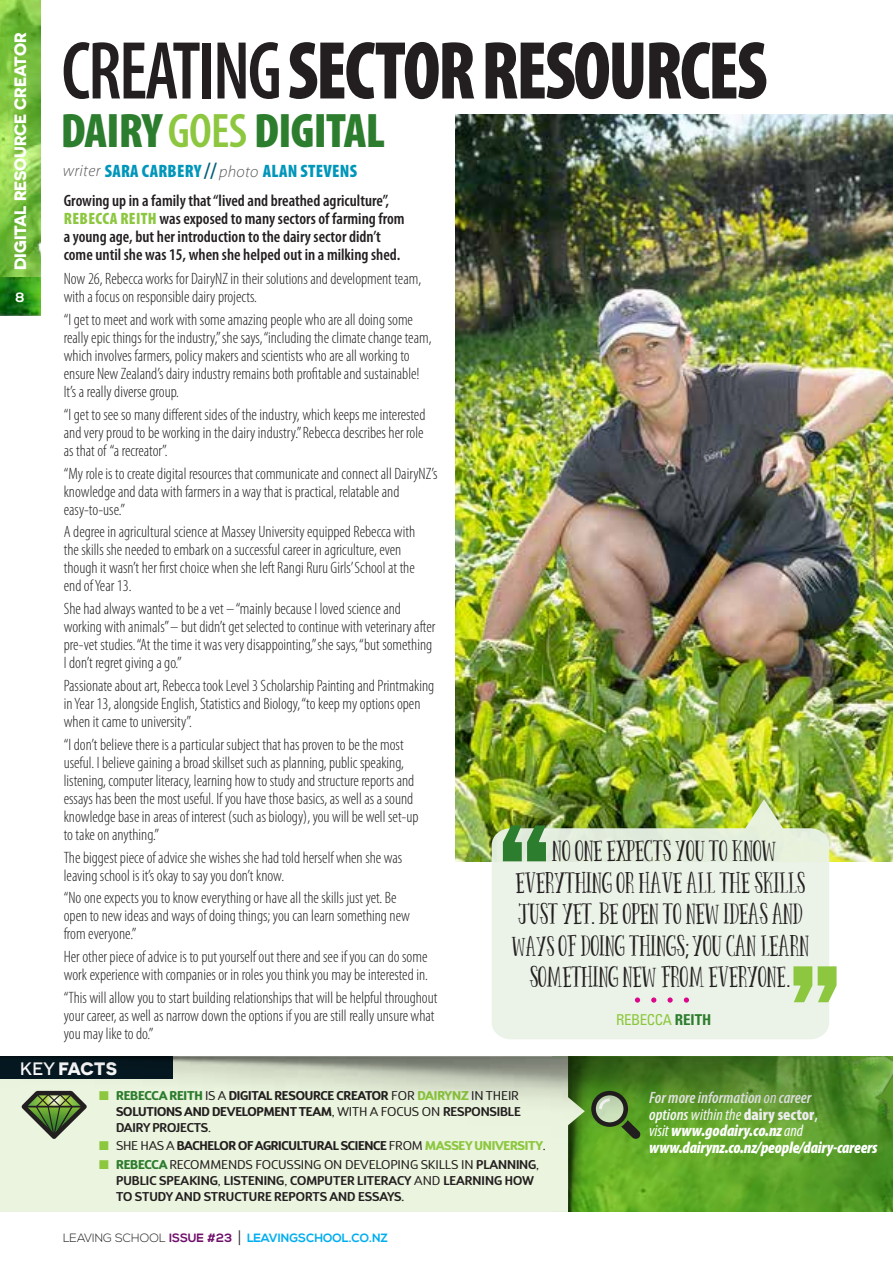
<style>
.page{position:relative;width:893px;height:1263px;background:#fff}
.page>*{position:absolute;margin:0;border:0;box-sizing:border-box;transform-origin:0 0}
.t1{font:900 condensed 82.8px "Myriad Pro";letter-spacing:-.03em;color:#231f20;scale:.9 1}
.t2{font:900 condensed 48.75px "Myriad Pro";letter-spacing:-.015em;color:#2d7d2e}
.t3{font:25.5px/31.5px "Panda Tired Caps";letter-spacing:.005em;color:#231f20;text-align:center}
.t4{font:900 condensed 18px "Myriad Pro";letter-spacing:.015em;color:#0096ba}
.t5{font:700 18px "Novecentosanswide";letter-spacing:-.02em;color:#fff}
.t6{font:300 condensed 16.5px/18px "Myriad Pro";color:#231f20}
.t7{font:600 condensed 16.5px/18px "Myriad Pro";color:#231f20}
.t8{font:italic 900 condensed 16.5px/16.8px "Myriad Pro";letter-spacing:-.01em;color:#fff}
.t9{font:700 16.5px "Novecentosanswide";letter-spacing:-.01em;color:#fff}
.t10{font:condensed 15px "Univers";letter-spacing:-.03em;color:#8dc73f}
.t11{font:700 13.5px "Nexa";color:#fff}
.t12{font:700 12.75px/16.2px "D Sari";letter-spacing:-.015em;color:#231f20}
.t13{font:600 12.75px/16.2px "D Sari";color:#231f20}
.t14{font:700 12px "Nexa";color:#00aeef}
.s1{font-weight:600}
.s2{font-weight:600;color:#8dc73f}
.s3{font-weight:300;font-style:italic;font-stretch:normal;font-size:16.5px;color:#58595b}
.s4{font-weight:600;font-size:22.5px;color:#005d78}
.s5{font-weight:900;color:#8dc73f}
.s6{font-family:"Univers";font-weight:300;font-stretch:condensed;font-size:24px}
.s7{font-size:24px}
.s8{font-weight:700;color:#2d7d2e}
.s9{font-weight:500}
.s10{color:#8dc73f}
.s11{font-weight:800;color:#2d7d2e}
.s12{font-weight:400}
.s13{font-weight:800;color:#8dc73f}
.s14{font-weight:300;color:#231f20}
.s15{color:#6f0f6c}
.s16{font-weight:300;font-size:18px;color:#231f20}
.s17{font-style:normal}
.s18{font-weight:600;font-style:normal}
</style>
<div class="page">
<img style="left:0;top:0;width:40px;height:316px">
<img style="left:0;top:277px;width:40px;height:38px">
<svg style="left:608px;top:1194px;width:285px;height:18px;background:#5ca625"></svg>
<img style="left:585px;top:1194px;width:23px;height:18px">
<div style="left:0;top:1194px;width:585px;height:18px;background:#ebf4de"></div>
<img style="left:0;top:1056px;width:893px;height:138px">
<img style="left:455px;top:115px;width:438px;height:746px">
<svg style="left:492px;top:799px;width:337px;height:240px;background:#dde8cf"></svg>
<svg style="left:635px;top:997px;width:5px;height:6px"></svg>
<svg style="left:651px;top:997px;width:5px;height:6px"></svg>
<svg style="left:667px;top:997px;width:6px;height:6px"></svg>
<svg style="left:684px;top:997px;width:5px;height:6px"></svg>
<svg style="left:818px;top:966px;width:18px;height:36px"></svg>
<svg style="left:793px;top:966px;width:19px;height:36px"></svg>
<svg style="left:503px;top:825px;width:43px;height:36px;background:#5d9858"></svg>
<p class="t9" style="left:10px;top:270px;width:238px;rotate:-90deg">DIGITAL RESOURCE CREATOR</p>
<h1 class="t1" style="left:62px;top:18px;width:786px"><span class="s1">CREATING</span>SECTOR RESOURCES</h1>
<h2 class="t2" style="left:61px;top:100px;width:326px">DAIRY <span class="s2">GOES</span> DIGITAL</h2>
<p class="t4" style="left:63px;top:159px;width:296px"><span class="s3">writer</span> SARA CARBERY <span class="s4">//</span> <span class="s3">photo</span> ALAN STEVENS</p>
<p class="t7" style="left:64px;top:192px;width:342px">Growing up in a family that “lived and breathed agriculture”, <span class="s5">REBECCA REITH</span> was exposed to many sectors of farming from a young age, but her introduction to the dairy sector didn’t come until she was 15, when she helped out in a milking shed.</p>
<p class="t6" style="left:64px;top:270px;width:359px">Now 26, Rebecca works for DairyNZ in their solutions and development team, with a focus on responsible dairy projects.</p>
<p class="t6" style="left:64px;top:310px;width:369px">“I get to meet and work with some amazing people who are all doing some really epic things for the industry,” she says, “including the climate change team, which involves farmers, policy makers and scientists who are all working to ensure New Zealand’s dairy industry remains both profitable and sustainable!<br>It’s a really diverse group.</p>
<p class="t6" style="left:64px;top:405px;width:363px;text-align:justify">“I get to see so many different sides of the industry, which keeps me interested and very proud to be working in the dairy industry.” Rebecca describes her role as that of “a recreator”.</p>
<p class="t6" style="left:64px;top:464px;width:375px">“My role is to create digital resources that communicate and connect all DairyNZ’s knowledge and data with farmers in a way that is practical, relatable and easy-to-use.”</p>
<p class="t6" style="left:64px;top:523px;width:353px">A degree in agricultural science at Massey University equipped Rebecca with the skills she needed to embark on a successful career in agriculture, even though it wasn’t her first choice when she left Rangi Ruru Girls’ School at the end of Year 13.</p>
<p class="t6" style="left:64px;top:600px;width:373px">She had always wanted to be a vet – “mainly because I loved science and working with animals” – but didn’t get selected to continue with veterinary after pre-vet studies. “At the time it was very disappointing,” she says, “but something I don’t regret giving a go.”</p>
<p class="t6" style="left:64px;top:676px;width:372px">Passionate about art, Rebecca took Level 3 Scholarship Painting and Printmaking in Year 13, alongside English, Statistics and Biology, “to keep my options open when it came to university”.</p>
<p class="t6" style="left:64px;top:735px;width:356px">“I don’t believe there is a particular subject that has proven to be the most useful. I believe gaining a broad skillset such as planning, public speaking, listening, computer literacy, learning how to study and structure reports and essays has been the most useful. If you have those basics, as well as a sound knowledge base in areas of interest (such as biology), you will be well set-up to take on anything.”</p>
<p class="t6" style="left:64px;top:848px;width:340px">The biggest piece of advice she wishes she had told herself when she was leaving school is it’s okay to say you don’t know.</p>
<p class="t6" style="left:64px;top:889px;width:348px">“No one expects you to know everything or have all the skills just yet. Be open to new ideas and ways of doing things; you can learn something new from everyone.”</p>
<p class="t6" style="left:64px;top:948px;width:366px">Her other piece of advice is to put yourself out there and see if you can do some work experience with companies or in roles you think you may be interested in.</p>
<p class="t6" style="left:64px;top:988px;width:375px">“This will allow you to start building relationships that will be helpful throughout your career, as well as narrow down the options if you are still really unsure what you may like to do.”</p>
<p class="t11" style="left:16px;top:289px;width:11px">8</p>
<h3 class="t3" style="left:512px;top:836px;width:299px">NO ONE EXPECTS YOU TO KNOW<br>EVERYTHING OR HAVE ALL THE SKILLS<br>JUST YET<span class="s6">.</span> BE OPEN TO NEW IDEAS AND<br><span class="s7">WAYS</span> OF DOING THINGS<span class="s6">;</span>YOU CAN LEARN<br>SOMETHING NEW FROM EVERYONE<span class="s6">.</span></h3>
<p class="t10" style="left:616px;top:1010px;width:97px">REBECCA <span class="s8">REITH</span></p>
<p class="t5" style="left:20px;top:1057px;width:98px"><span class="s9">KEY</span> FACTS</p>
<p class="t12" style="left:116px;top:1087px;width:406px;text-indent:-17px"><span class="s10">■</span> <span class="s11">REBECCA REITH</span> <span class="s12">IS A</span> DIGITAL RESOURCE CREATOR <span class="s12">FOR</span> <span class="s13">DAIRYNZ</span> <span class="s12">IN THEIR<br></span>SOLUTIONS AND DEVELOPMENT TEAM<span class="s12">, WITH A FOCUS ON</span> <span class="s1">RESPONSIBLE<br>DAIRY PROJECTS</span><span class="s12">.</span></p>
<p class="t12" style="left:99px;top:1138px;width:448px"><span class="s10">■</span> <span class="s12">SHE HAS A</span> BACHELOR OF AGRICULTURAL SCIENCE <span class="s12">FROM</span> <span class="s13">MASSEY UNIVERSITY</span><span class="s12">.</span></p>
<p class="t13" style="left:116px;top:1156px;width:425px;text-indent:-17px"><span class="s10">■</span> <span class="s11">REBECCA</span> <span class="s12">RECOMMENDS FOCUSSING ON DEVELOPING SKILLS IN</span> PLANNING<span class="s12">,<br></span>PUBLIC SPEAKING<span class="s12">,</span> LISTENING<span class="s12">,</span> COMPUTER LITERACY <span class="s12">AND</span> LEARNING HOW<br>TO STUDY AND STRUCTURE REPORTS AND ESSAYS<span class="s12">.</span></p>
<p class="t14" style="left:63px;top:1231px;width:326px"><span class="s14">LEAVING SCHOOL</span> <span class="s15">ISSUE #23</span> <span class="s16">|</span> LEAVINGSCHOOL.CO.NZ</p>
<p class="t8" style="left:649px;top:1088px;width:230px"><span class="s1">For more information</span> <span class="s12">on</span> <span class="s1">career<br>options</span> <span class="s12">within the</span> <span class="s17">dairy sector</span><span class="s18">,<br></span><span class="s12">visit</span> www.godairy.co.nz <span class="s12">and </span>www.dairynz.co.nz/people/dairy-careers</p>
</div>
